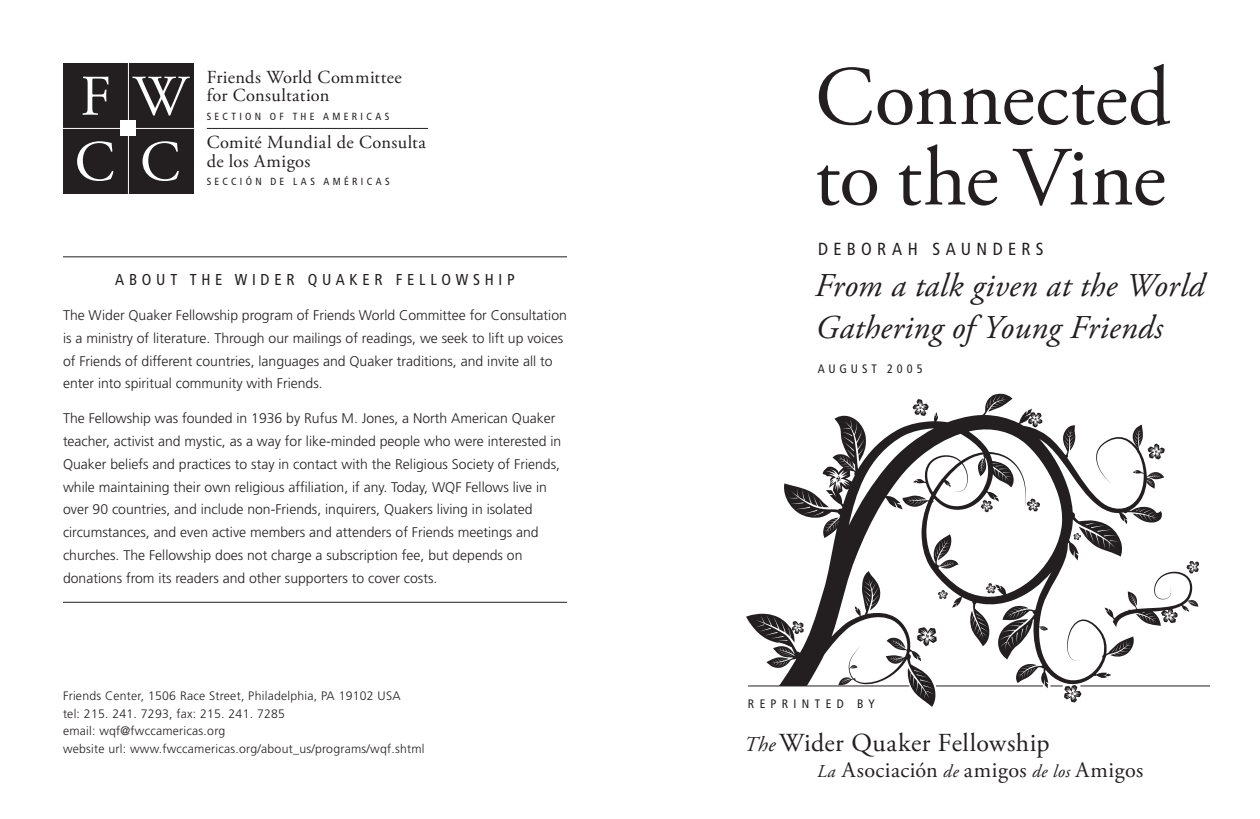
<style>
.page{position:relative;width:1260px;height:819px;background:#fff}
.page>*{position:absolute;margin:0;border:0;box-sizing:border-box;transform-origin:0 0}
.t1{font:84px/80.5px "Adobe Garamond Pro";color:#231f20}
.t2{font:57.4px "Adobe Garamond Pro";color:#fff}
.t3{font:italic 33.25px/42px "Adobe Garamond Pro";letter-spacing:.01em;color:#231f20}
.t4{font:25.9px "Adobe Garamond Pro";letter-spacing:.015em;color:#231f20}
.t5{font:22.22px "Adobe Garamond Pro";letter-spacing:.02em;color:#231f20}
.t6{font:18.38px/18.4px "Adobe Garamond Pro";letter-spacing:.015em;color:#231f20}
.t7{font:condensed 17.5px "Frutiger";letter-spacing:.305em;color:#231f20}
.Title_with_rule{font:condensed 15.75px "Frutiger";letter-spacing:.3em;color:#231f20}
.T2{font:300 14px/22.8px "Frutiger";color:#231f20}
.T3{font:300 12.25px/17.5px "Frutiger";letter-spacing:.02em;color:#231f20}
.t8{font:condensed 12.25px "Frutiger";letter-spacing:.43em;color:#231f20}
.t9{font:condensed 12.25px "Frutiger";letter-spacing:.315em;color:#231f20}
.t10{font:condensed 10.33px "Frutiger";letter-spacing:.32em;color:#231f20}
.s1{font-style:italic;font-size:21.18px}
.s2{font-style:italic;font-size:18.03px}
</style>
<div class="page">
<svg style="left:746px;top:393px;width:453px;height:314px"></svg>
<svg style="left:746px;top:686px;width:125px;height:21px"></svg>
<svg style="left:1102px;top:620px;width:17px;height:17px"></svg>
<hr style="left:748px;top:686px;width:161px;height:1px;background:#231f20">
<hr style="left:936px;top:686px;width:107px;height:1px;background:#231f20">
<hr style="left:1080px;top:686px;width:130px;height:1px;background:#231f20">
<svg style="left:1050px;top:686px;width:13px;height:1px"></svg>
<hr style="left:63px;top:256px;width:504px;height:1px;background:#231f20">
<hr style="left:63px;top:602px;width:504px;height:1px;background:#231f20">
<div style="left:63px;top:63px;width:65px;height:65px;background:#231f20"></div>
<div style="left:128px;top:63px;width:66px;height:65px;background:#231f20"></div>
<div style="left:63px;top:128px;width:65px;height:66px;background:#231f20"></div>
<div style="left:128px;top:128px;width:66px;height:66px;background:#231f20"></div>
<div style="left:121px;top:121px;width:15px;height:15px;background:#fff"></div>
<hr style="left:207px;top:128px;width:221px;height:1px;background:#231f20">
<hr style="left:63px;top:128px;width:131px;height:1px;background:#fff">
<hr style="left:128px;top:63px;width:1px;height:131px;background:#fff">
<p class="t2" style="left:80px;top:62px;width:109px">F W</p>
<p class="t2" style="left:75px;top:127px;width:107px">C C</p>
<p class="t6" style="left:207px;top:68px;width:196px">Friends World Committee for Consultation</p>
<p class="t10" style="left:207px;top:110px;width:33px">SE CTION</p>
<p class="t10" style="left:270px;top:110px;width:31px">OF THE</p>
<p class="t10" style="left:323px;top:110px;width:28px">AMERI</p>
<p class="t10" style="left:366px;top:110px;width:17px">C AS</p>
<p class="t6" style="left:207px;top:134px;width:221px">Comité Mundial de Consulta de los Amigos</p>
<p class="t10" style="left:207px;top:175px;width:71px">SE CCIÓN DE</p>
<p class="t10" style="left:293px;top:175px;width:16px">L AS</p>
<p class="t10" style="left:324px;top:175px;width:60px">AMÉRI CAS</p>
<p class="Title_with_rule" style="left:115px;top:271px;width:14px">ABOUT</p>
<p class="Title_with_rule" style="left:190px;top:271px;width:12px">THE</p>
<p class="Title_with_rule" style="left:235px;top:271px;width:29px">W IDER</p>
<p class="Title_with_rule" style="left:308px;top:271px;width:65px">QUA KER</p>
<p class="Title_with_rule" style="left:396px;top:271px;width:89px">FE LLOWSHIP</p>
<p class="T2" style="left:63px;top:304px;width:505px">The Wider Quaker Fellowship program of Friends World Committee for Consultation is a ministry of literature. Through our mailings of readings, we seek to lift up voices of Friends of different countries, languages and Quaker traditions, and invite all to enter into spiritual community with Friends.</p>
<p class="T2" style="left:63px;top:407px;width:500px">The Fellowship was founded in 1936 by Rufus M. Jones, a North American Quaker teacher, activist and mystic, as a way for like-minded people who were interested in Quaker beliefs and practices to stay in contact with the Religious Society of Friends, while maintaining their own religious affiliation, if any. Today, WQF Fellows live in over 90 countries, and include non-Friends, inquirers, Quakers living in isolated circumstances, and even active members and attenders of Friends meetings and churches. The Fellowship does not charge a subscription fee, but depends on donations from its readers and other supporters to cover costs.</p>
<p class="T3" style="left:63px;top:687px;width:363px">Friends Center, 1506 Race Street, Philadelphia, PA 19102 USA<br>tel: 215. 241. 7293, fax: 215. 241. 7285<br>email: wqf@fwccamericas.org<br>website url: www.fwccamericas.org/about_us/programs/wqf.shtml</p>
<p class="t1" style="left:814px;top:60px;width:358px">Connected to the Vine</p>
<p class="t7" style="left:818px;top:239px;width:227px">DEBORAH SAUNDERS</p>
<p class="t3" style="left:815px;top:266px;width:391px">From a talk given at the World<br>Gathering of Young Friends</p>
<p class="t9" style="left:818px;top:362px;width:106px">AUGUST 2005</p>
<p class="t8" style="left:748px;top:696px;width:128px">REPRINTED BY</p>
<p class="t4" style="left:744px;top:727px;width:307px"><span class="s1">The</span>Wider Quaker Fellowship</p>
<p class="t5" style="left:817px;top:756px;width:328px"><span class="s2">La</span> Asociación <span class="s2">de</span> amigos <span class="s2">de los</span> Amigos</p>
</div>
